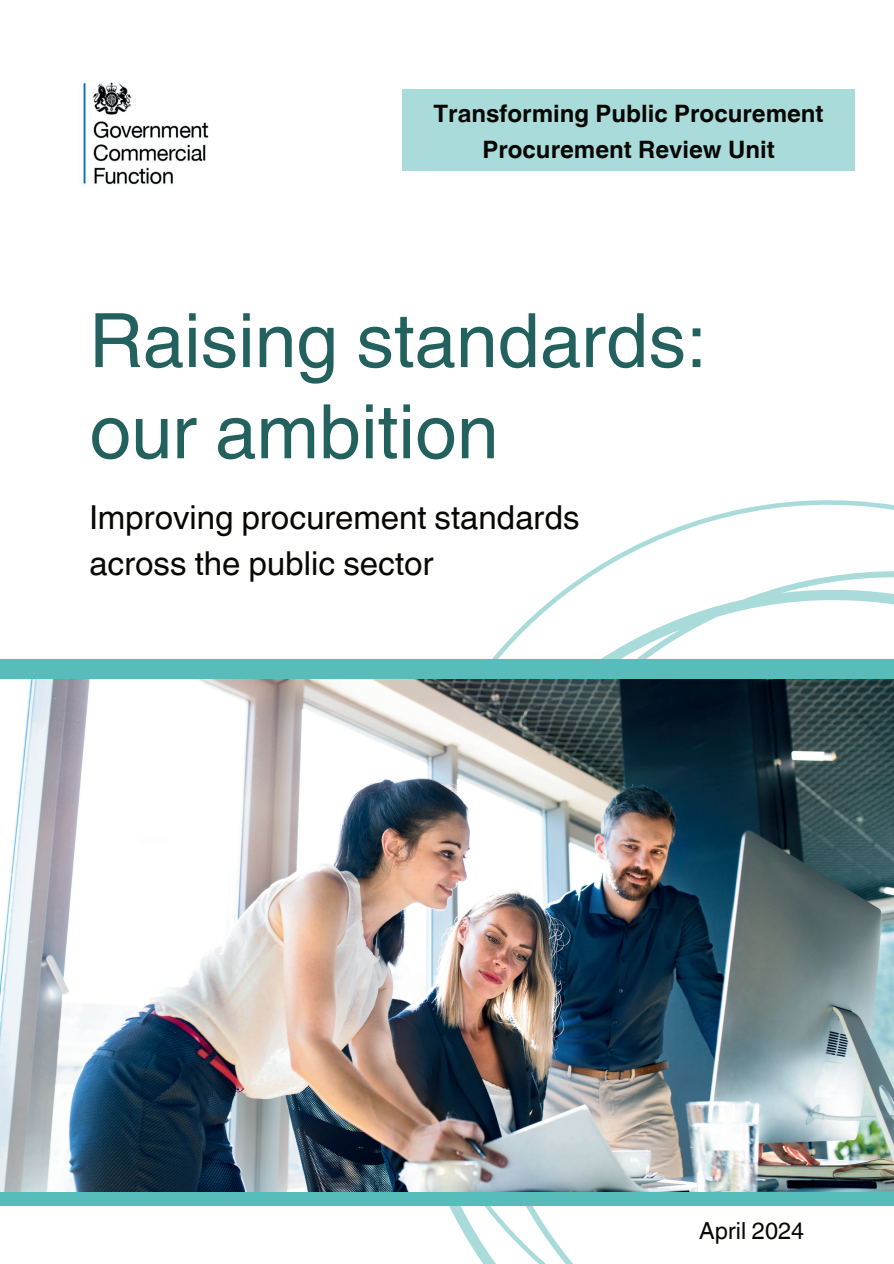
<style>
.page{position:relative;width:894px;height:1264px;background:#fff}
.page>*{position:absolute;margin:0;border:0;box-sizing:border-box;transform-origin:0 0}
.t1{font:75px/91.2px "Helvetica World";color:#23615f}
.t2{font:33px/46.2px "Helvetica World";color:#080704}
.t3{font:700 24px/36px "Helvetica World";color:#080704;text-align:center}
.t4{font:23.55px "Helvetica World";color:#080704}
</style>
<div class="page">
<img style="left:83px;top:82px;width:126px;height:103px">
<div style="left:402px;top:89px;width:452px;height:82px;background:#a9dbdb"></div>
<svg style="left:357px;top:500px;width:536px;height:763px"></svg>
<div style="left:0;top:660px;width:893px;height:545px;background:#56bdbb"></div>
<img style="left:0;top:679px;width:893px;height:512px">
<p class="t3" style="left:433px;top:95px;width:391px">Transforming Public Procurement<br>Procurement Review Unit</p>
<h1 class="t1" style="left:89px;top:295px;width:619px">Raising standards: our ambition</h1>
<h2 class="t2" style="left:89px;top:494px;width:491px">Improving procurement standards across the public sector</h2>
<p class="t4" style="left:699px;top:1217px;width:107px">April 2024</p>
</div>
